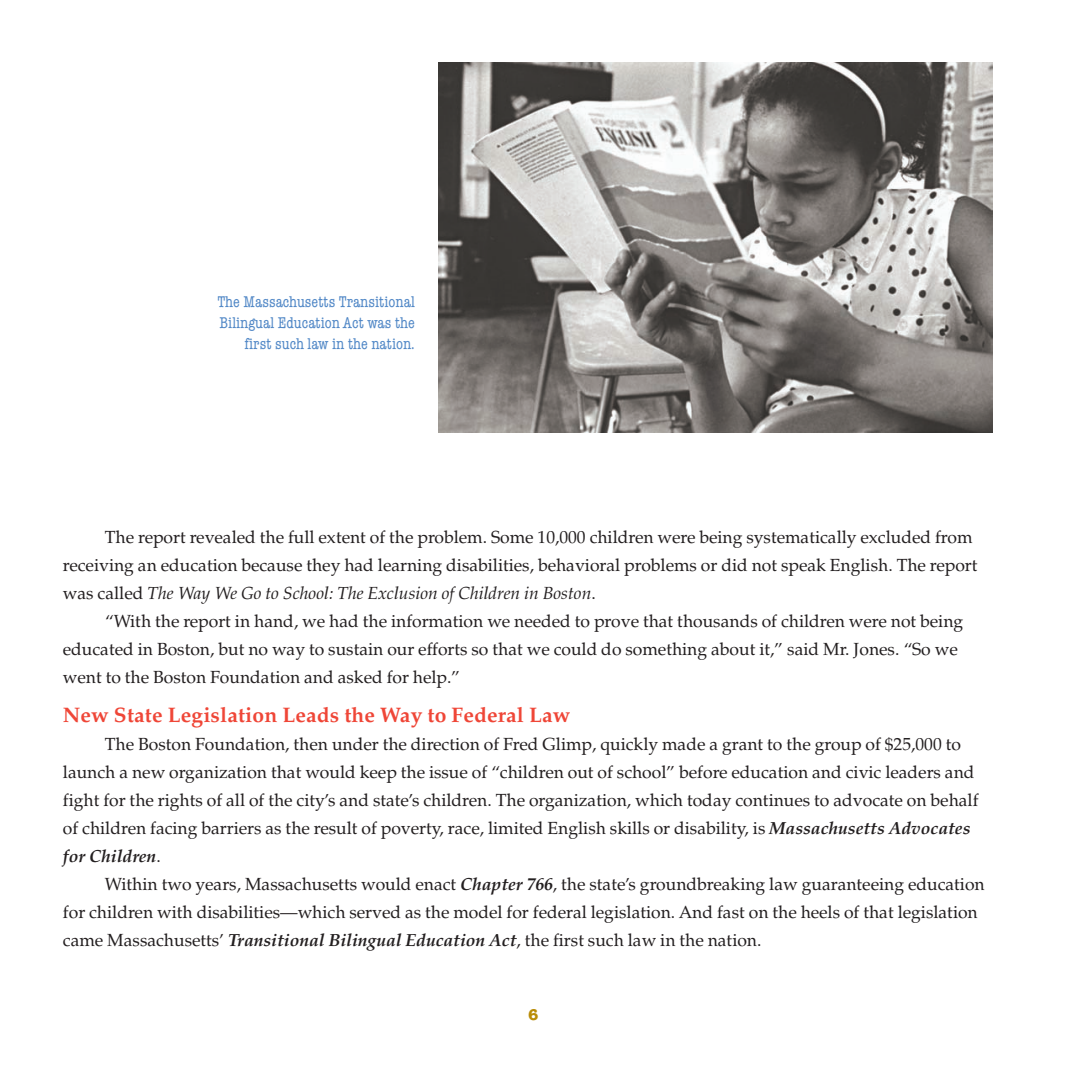
<style>
.page{position:relative;width:1069px;height:1070px;background:#fff}
.page>*{position:absolute;margin:0;border:0;box-sizing:border-box;transform-origin:0 0}
.t1{font:700 21px "Palatino";letter-spacing:.01em;color:#ef4637}
.t2{font:17.5px/28px "Palatino";color:#231f20}
.t3{font:condensed 15.75px/21px "American Typewriter";color:#5389c7;text-align:right}
.t4{font:700 15.75px "American Typewriter";color:#b98c07}
.s1{font-style:italic}
.s2{font-weight:700;font-style:italic}
</style>
<div class="page">
<img style="left:438px;top:62px;width:554px;height:371px">
<p class="t3" style="left:217px;top:292px;width:199px">The Massachusetts Transitional<br>Bilingual Education Act was the first such law in the nation.</p>
<p class="t2" style="left:63px;top:524px;width:916px;text-indent:42px">The report revealed the full extent of the problem. Some 10,000 children were being systematically excluded from receiving an education because they had learning disabilities, behavioral problems or did not speak English. The report was called <span class="s1">The Way We Go to School: The Exclusion of Children in Boston</span>.</p>
<p class="t2" style="left:63px;top:608px;width:902px;text-indent:42px">“With the report in hand, we had the information we needed to prove that thousands of children were not being educated in Boston, but no way to sustain our efforts so that we could do something about it,” said Mr. Jones. “So we went to the Boston Foundation and asked for help.”</p>
<p class="t1" style="left:63px;top:701px;width:509px">New State Legislation Leads the Way to Federal Law</p>
<p class="t2" style="left:63px;top:730px;width:917px;text-indent:42px">The Boston Foundation, then under the direction of Fred Glimp, quickly made a grant to the group of $25,000 to launch a new organization that would keep the issue of “children out of school” before education and civic leaders and fight for the rights of all of the city’s and state’s children. The organization, which today continues to advocate on behalf of children facing barriers as the result of poverty, race, limited English skills or disability, is <span class="s2">Massachusetts Advocates for Children</span>.</p>
<p class="t2" style="left:63px;top:870px;width:923px;text-indent:42px">Within two years, Massachusetts would enact <span class="s2">Chapter 766</span>, the state’s groundbreaking law guaranteeing education for children with disabilities—which served as the model for federal legislation. And fast on the heels of that legislation came Massachusetts’ <span class="s2">Transitional Bilingual Education Act</span>, the first such law in the nation.</p>
<p class="t4" style="left:528px;top:1009px;width:12px">6</p>
</div>
